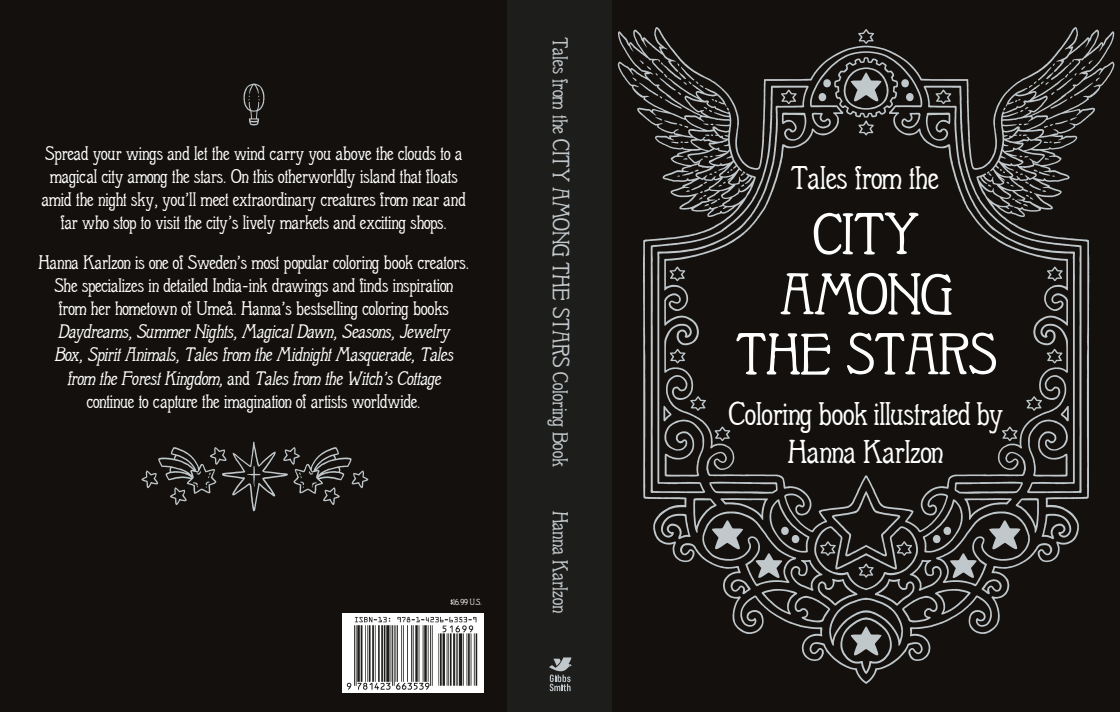
<style>
.page{position:relative;width:1120px;height:712px;background:#fff}
.page>*{position:absolute;margin:0;border:0;box-sizing:border-box;transform-origin:0 0}
.t1{font:57px "Berolina";color:#fff}
.t2{font:32px "Berolina";color:#fff}
.t3{font:21px "Berolina";color:#c1c8cc}
.t4{font:19px/23px "Berolina";color:#fff;text-align:center}
.t5{font:8.5px "Berolina";color:#fff}
.s1{font-style:italic}
.s2{font-size:23px}
</style>
<div class="page">
<div style="left:0;top:0;width:1120px;height:711px;background:#13100d"></div>
<div style="left:342px;top:613px;width:142px;height:79px;background:#fff"></div>
<img style="left:346px;top:616px;width:132px;height:73px">
<div style="left:507px;top:0;width:105px;height:711px;background:#1d1d1b"></div>
<img style="left:617px;top:27px;width:498px;height:657px">
<img style="left:243px;top:83px;width:22px;height:43px">
<img style="left:141px;top:441px;width:228px;height:71px">
<svg style="left:549px;top:657px;width:22px;height:34px"></svg>
<p class="t4" style="left:42px;top:142px;width:425px">Spread your wings and let the wind carry you above the clouds to a magical city among the stars. On this otherworldly island that floats amid the night sky, you’ll meet extraordinary creatures from near and far who stop to visit the city’s lively markets and exciting shops.</p>
<p class="t4" style="left:39px;top:251px;width:432px">Hanna Karlzon is one of Sweden’s most popular coloring book creators.<br>She specializes in detailed India-ink drawings and finds inspiration from her hometown of Umeå. Hanna’s bestselling coloring books <span class="s1">Daydreams,SummerNights,MagicalDawn,Seasons,Jewelry Box,SpiritAnimals,Talesfrom theMidnightMasquerade,Tales from theForestKingdom,</span>a n d <span class="s1">Talesfrom theWitch’sCottage<br></span>continue to capture the imagination of artists worldwide.</p>
<p class="t5" style="left:450px;top:597px;width:33px">$16.99 U.S.</p>
<p class="t3" style="left:572px;top:37px;width:431px;rotate:90deg">Tales from the <span class="s2">CITY AMONG THE STARS</span> Coloring Book</p>
<p class="t3" style="left:572px;top:510px;width:103px;rotate:90deg">Hanna Karlzon</p>
<p class="t2" style="left:791px;top:160px;width:149px">Tales from the</p>
<p class="t1" style="left:813px;top:202px;width:107px">CITY</p>
<p class="t1" style="left:780px;top:262px;width:174px">AMONG</p>
<p class="t1" style="left:735px;top:322px;width:262px">THE STARS</p>
<p class="t2" style="left:729px;top:396px;width:276px">Coloring book illustrated by</p>
<p class="t2" style="left:788px;top:433px;width:157px">Hanna Karlzon</p>
</div>
